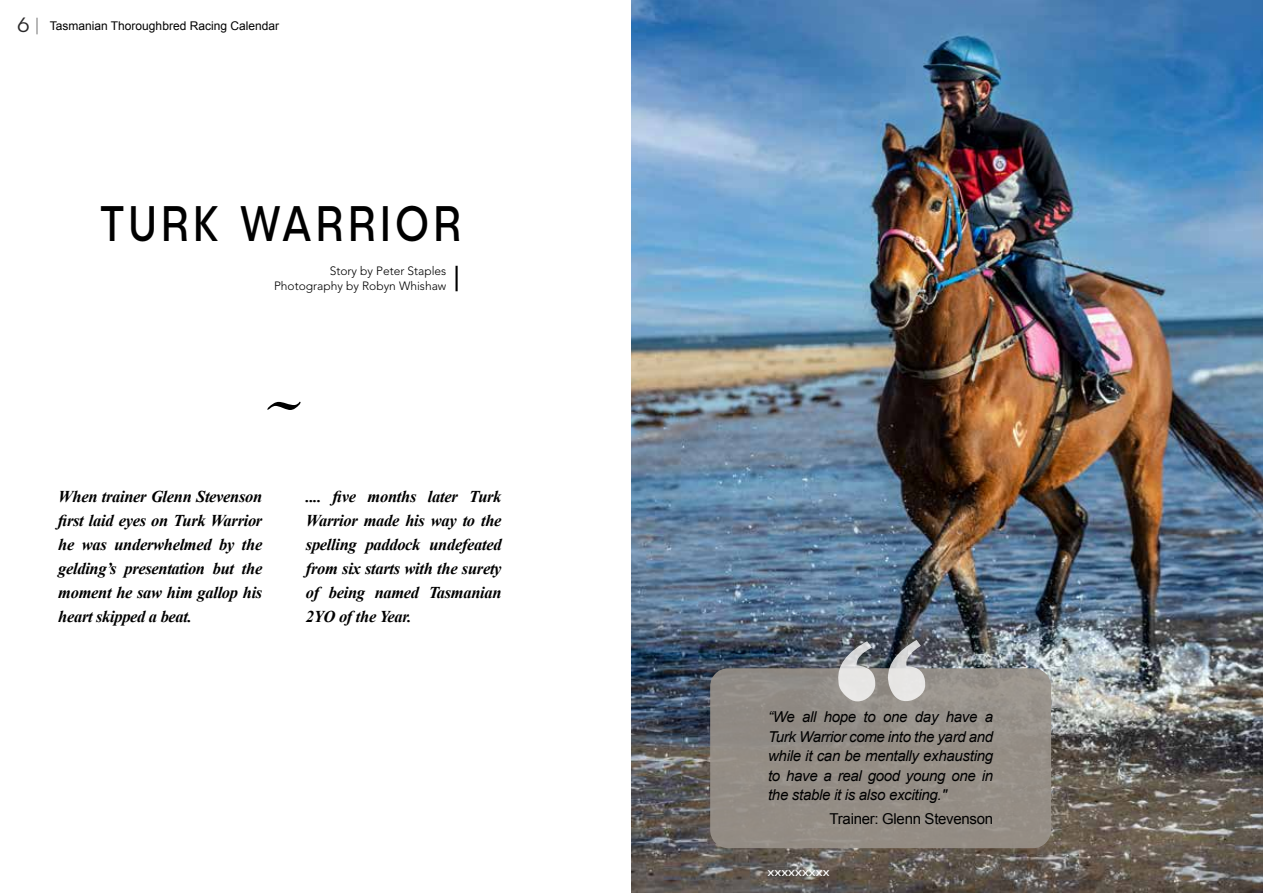
<style>
.page{position:relative;width:1263px;height:893px;background:#fff}
.page>*{position:absolute;margin:0;border:0;box-sizing:border-box;transform-origin:0 0}
.t1{font:310.5px "Coal Train JL";color:#fff}
.t2{font:150px "Alex Brush";color:#000}
.t3{font:50.4px "Publica Sans";letter-spacing:.11em;color:#000;scale:.83 1}
.t4{font:italic 700 16.5px/24px "Times New Roman";letter-spacing:-.02em;color:#000;text-align:justify}
.t5{font:italic 15px/19.5px "Arial";letter-spacing:-.02em;color:#000;text-align:justify}
.t6{font:15px "Arial";letter-spacing:-.02em;color:#000}
.t7{font:300 12px/15px "Avenir LT Std";color:#000;text-align:right}
.t8{font:12px "Arial";color:#000}
.t9{font:12px "Publica Sans";color:#fff}
.s1{font-family:"Publica Sans";font-weight:300;font-size:21px;color:#292829}
.s2{font-family:"Publica Sans";font-weight:100;font-size:16.65px;color:#292829}
</style>
<div class="page">
<img style="left:631px;top:0;width:632px;height:893px">
<div style="left:710px;top:668px;width:341px;height:180px;background:#9a938b;border-radius:18px"></div>
<hr style="left:455px;top:266px;width:3px;height:25px;background:#000">
<p class="t8" style="left:17px;top:18px;width:264px"><span class="s1">6</span> <span class="s2">|</span> Tasmanian Thoroughbred Racing Calendar</p>
<h3 class="t3" style="left:101px;top:192px;width:436px">TURK WARRIOR</h3>
<p class="t7" style="left:274px;top:263px;width:174px">Story by Peter Staples<br>Photography by Robyn Whishaw</p>
<h2 class="t2" style="left:260px;top:346px;width:47px">~</h2>
<p class="t4" style="left:58px;top:484px;width:206px">When trainer Glenn Stevenson first laid eyes on Turk Warrior he was underwhelmed by the gelding’s presentation but the moment he saw him gallop his heart skipped a beat.</p>
<p class="t4" style="left:306px;top:484px;width:197px">.... five months later Turk Warrior made his way to the spelling paddock undefeated from six starts with the surety of being named Tasmanian 2YO of the Year.</p>
<h1 class="t1" style="left:940px;top:731px;width:117px;rotate:-180deg">"</h1>
<p class="t5" style="left:768px;top:707px;width:226px">“We all hope to one day have a Turk Warrior come into the yard and while it can be mentally exhausting to have a real good young one in the stable it is also exciting."</p>
<p class="t6" style="left:830px;top:809px;width:165px">Trainer: Glenn Stevenson</p>
<p class="t9" style="left:767px;top:865px;width:63px">xxxxxxxxx</p>
</div>
